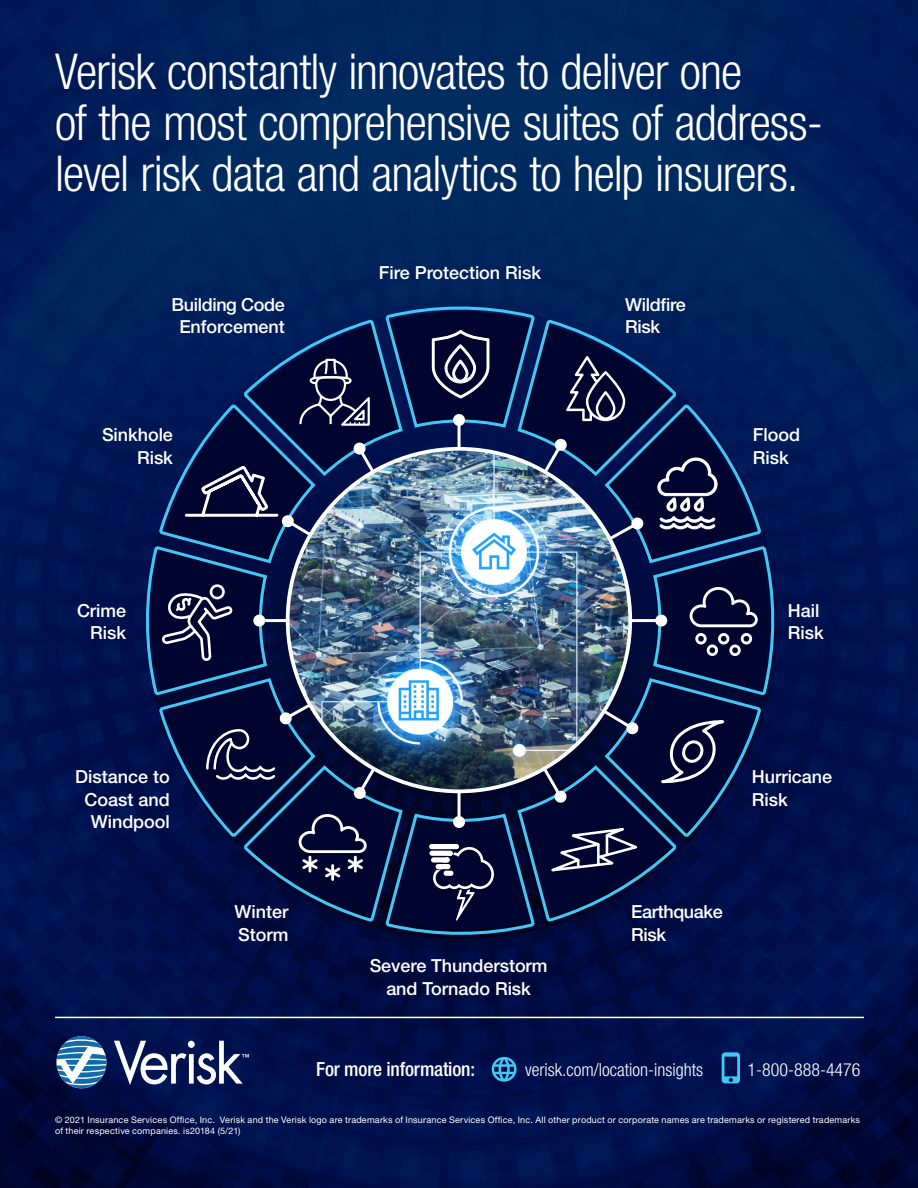
<style>
.page{position:relative;width:918px;height:1188px;background:#fff}
.page>*{position:absolute;margin:0;border:0;box-sizing:border-box;transform-origin:0 0}
.Head_A{font:300 condensed 49.5px/51px "Helvetica Neue LT Std";letter-spacing:-.02em;color:#fff}
.t1{font:500 condensed 19.5px "Helvetica Neue LT Std";letter-spacing:-.01em;color:#fff}
.Subhead_B{font:500 18px/22.5px "Helvetica Neue LT Std";letter-spacing:-.005em;color:#fff}
.t2{font:300 condensed 18px "Helvetica Neue LT Std";color:#fff}
.t3{font:300 condensed 18px "Helvetica Neue";color:#fff}
.t4{font:9px/11.2px "Helvetica Neue LT Std";letter-spacing:.025em;color:#fff}
</style>
<div class="page">
<img style="left:0;top:0;width:918px;height:1188px">
<svg style="left:492px;top:1057px;width:25px;height:25px"></svg>
<hr style="left:55px;top:1017px;width:809px;height:1px;background:#fff">
<svg style="left:57px;top:1036px;width:49px;height:52px"></svg>
<svg style="left:114px;top:1041px;width:135px;height:44px"></svg>
<svg style="left:722px;top:1052px;width:18px;height:31px"></svg>
<svg style="left:141px;top:301px;width:638px;height:639px;background:#011851"></svg>
<img style="left:148px;top:308px;width:624px;height:624px">
<p class="Head_A" style="left:55px;top:46px;width:770px">Verisk constantly innovates to deliver one<br>of the most comprehensive suites of address&shy;level risk data and analytics to help insurers.</p>
<p class="Subhead_B" style="left:171px;top:293px;width:115px;text-align:center">Building Code<br>Enforcement</p>
<p class="Subhead_B" style="left:102px;top:423px;width:72px;text-align:right">Sinkhole<br>Risk</p>
<p class="Subhead_B" style="left:379px;top:261px;width:164px">Fire Protection Risk</p>
<p class="Subhead_B" style="left:625px;top:293px;width:62px">Wildfire<br>Risk</p>
<p class="Subhead_B" style="left:753px;top:423px;width:49px">Flood<br>Risk</p>
<p class="Subhead_B" style="left:77px;top:599px;width:51px;text-align:right">Crime<br>Risk</p>
<p class="Subhead_B" style="left:75px;top:765px;width:96px;text-align:right">Distance to<br>Coast and<br>Windpool</p>
<p class="Subhead_B" style="left:788px;top:599px;width:37px">Hail<br>Risk</p>
<p class="Subhead_B" style="left:752px;top:765px;width:82px">Hurricane<br>Risk</p>
<p class="Subhead_B" style="left:234px;top:900px;width:56px">Winter<br>Storm</p>
<p class="Subhead_B" style="left:370px;top:954px;width:179px;text-align:center">Severe Thunderstorm and Tornado Risk</p>
<p class="Subhead_B" style="left:631px;top:900px;width:93px">Earthquake<br>Risk</p>
<p class="t1" style="left:316px;top:1057px;width:160px">For more information:</p>
<p class="t2" style="left:525px;top:1059px;width:179px">verisk.com/location-insights</p>
<p class="t3" style="left:748px;top:1059px;width:115px">1-800-888-4476</p>
<p class="t4" style="left:55px;top:1114px;width:807px">© 2021 Insurance Services Office, Inc. Verisk and the Verisk logo are trademarks of Insurance Services Office, Inc. All other product or corporate names are trademarks or registered trademarks of their respective companies. is20184 (5/21)</p>
</div>
